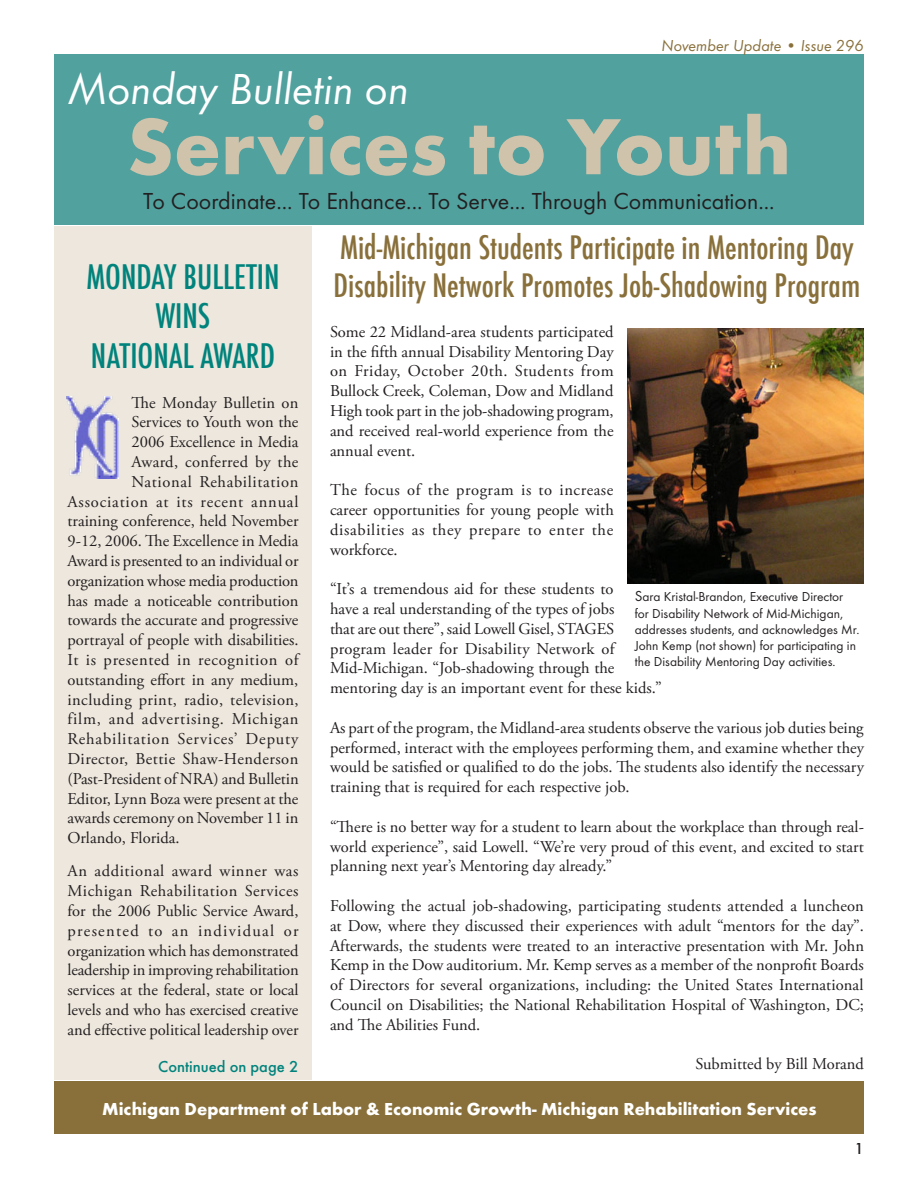
<style>
.page{position:relative;width:918px;height:1188px;background:#fff}
.page>*{position:absolute;margin:0;border:0;box-sizing:border-box;transform-origin:0 0}
.t1{font:700 82.5px "Futura T";color:#d0c3ac}
.t2{font:italic 45px "Futura T";color:#fff}
.t3{font:500 condensed 33px "Futura";color:#00837c}
.t4{font:500 condensed 31.5px/37.8px "Futura";color:#89703b}
.t5{font:24px "Futura T";color:#231f20}
.t6{font:700 18px "Futura T";color:#fff}
.t7{font:16.5px/19.8px "Adobe Garamond Pro";color:#231f20;text-align:justify}
.t8{font:italic 16.5px "Futura T";color:#89703b}
.t9{font:500 16.5px "Futura T";color:#00837c}
.t10{font:500 16.5px "Futura T";color:#231f20}
.t11{font:13.5px "Futura T";color:#231f20}
.s1{font-size:15px}
.s2{font-family:"Futura T";font-size:13.5px}
.s3{font-family:"Adobe Garamond Pro";font-size:16.5px}
</style>
<div class="page">
<div style="left:54px;top:54px;width:810px;height:170px;background:#51a19e"></div>
<div style="left:54px;top:227px;width:258px;height:824px;background:#ede7dd"></div>
<div style="left:55px;top:1051px;width:257px;height:28px;background:#ede7dd"></div>
<img style="left:67px;top:396px;width:51px;height:83px">
<img style="left:627px;top:329px;width:237px;height:255px">
<div style="left:55px;top:1082px;width:809px;height:52px;background:#89703b"></div>
<p class="t8" style="left:662px;top:36px;width:204px">November Update • Issue 296</p>
<p class="t2" style="left:68px;top:63px;width:343px">Monday Bulletin on</p>
<p class="t1" style="left:127px;top:98px;width:666px">Services to Youth</p>
<p class="t5" style="left:143px;top:187px;width:633px">To Coordinate... To Enhance... To Serve... Through Communication...</p>
<h1 class="t4" style="left:334px;top:229px;width:528px">Mid-Michigan Students Participate in Mentoring Day<br>Disability Network Promotes Job-Shadowing Program</h1>
<p class="t7" style="left:330px;top:322px;width:285px">Some 22 Midland-area students participated in the fifth annual Disability Mentoring Day on Friday, October 20th. Students from Bullock Creek, Coleman, Dow and Midland High took part in the job-shadowing program, and received real-world experience from the annual event.</p>
<p class="t7" style="left:330px;top:481px;width:285px">The focus of the program is to increase career opportunities for young people with disabilities as they prepare to enter the workforce.</p>
<p class="t7" style="left:330px;top:580px;width:285px">“It’s a tremendous aid for these students to</p>
<p class="t11" style="left:635px;top:589px;width:210px"><span class="s1">S</span>ara Kristal-Brandon, Executive Director</p>
<p class="t7" style="left:330px;top:599px;width:531px">have a real understanding of the types of jobs <sub>for</sub> <sub>Disability</sub> <sub>Network</sub> <sub>of</sub> <sub>Mid-Michigan, </sub>that are out there”, said Lowell Gisel, STAGES <span class="s2">addresses students, and acknowledges Mr.</span></p>
<p class="t11" style="left:330px;top:638px;width:527px"><span class="s3">program leader for Disability Network of</span> John Kemp (not shown) for participating in</p>
<p class="t7" style="left:330px;top:659px;width:507px">Mid-Michigan. “Job-shadowing through the <sup>the</sup> <sup>Disability</sup> <sup>Mentoring</sup> <sup>Day</sup> <sup>activities. </sup>mentoring day is an important event for these kids.”</p>
<p class="t7" style="left:330px;top:718px;width:535px">As part of the program, the Midland-area students observe the various job duties being performed, interact with the employees performing them, and examine whether they would be satisfied or qualified to do the jobs. The students also identify the necessary training that is required for each respective job.</p>
<p class="t7" style="left:330px;top:817px;width:536px">“There is no better way for a student to learn about the workplace than through real&shy;world experience”, said Lowell. “We’re very proud of this event, and excited to start planning next year’s Mentoring day already.”</p>
<p class="t7" style="left:330px;top:896px;width:536px">Following the actual job-shadowing, participating students attended a luncheon at Dow, where they discussed their experiences with adult “mentors for the day”.<br>Afterwards, the students were treated to an interactive presentation with Mr. John Kemp in the Dow auditorium. Mr. Kemp serves as a member of the nonprofit Boards of Directors for several organizations, including: the United States International Council on Disabilities; the National Rehabilitation Hospital of Washington, DC; and The Abilities Fund.</p>
<p class="t7" style="left:696px;top:1055px;width:170px">Submitted by Bill Morand</p>
<p class="t6" style="left:102px;top:1098px;width:716px">Michigan Department of Labor &amp; Economic Growth- Michigan Rehabilitation Services</p>
<p class="t10" style="left:855px;top:1139px;width:11px">1</p>
<p class="t3" style="left:86px;top:255px;width:195px">MONDAY BULLETIN</p>
<p class="t3" style="left:156px;top:295px;width:56px">WINS</p>
<p class="t3" style="left:91px;top:335px;width:186px">NATIONAL AWARD</p>
<p class="t7" style="left:67px;top:393px;width:233px;text-align:right">The Monday Bulletin on<br>Services to Youth won the<br>2006 Excellence in Media<br>Award, conferred by the<br>National Rehabilitation<br>Association at its recent annual training conference, held November<br>9-12, 2006. The Excellence in Media<br>Award is presented to an individual or organization whose media production has made a noticeable contribution towards the accurate and progressive portrayal of people with disabilities.<br>It is presented in recognition of outstanding effort in any medium, including print, radio, television, film, and advertising. Michigan<br>Rehabilitation Services’ Deputy<br>Director, Bettie Shaw-Henderson</p>
<p class="t7" style="left:67px;top:789px;width:233px">Editor, Lynn Boza were present at the awards ceremony on November 11 in Orlando, Florida.</p>
<p class="t7" style="left:67px;top:862px;width:233px">An additional award winner was Michigan Rehabilitation Services for the 2006 Public Service Award, p resent ed t o a n individua l or organization which has demonstrated leadership in improving rehabilitation services at the federal, state or local levels and who has exercised creative and effective political leadership over</p>
<p class="t9" style="left:158px;top:1056px;width:142px">Continued on page 2</p>
<p class="t7" style="left:67px;top:769px;width:233px">(Past-President of NRA and Bulletin</p>
<p class="t7" style="left:213px;top:769px;width:7px">)</p>
</div>
